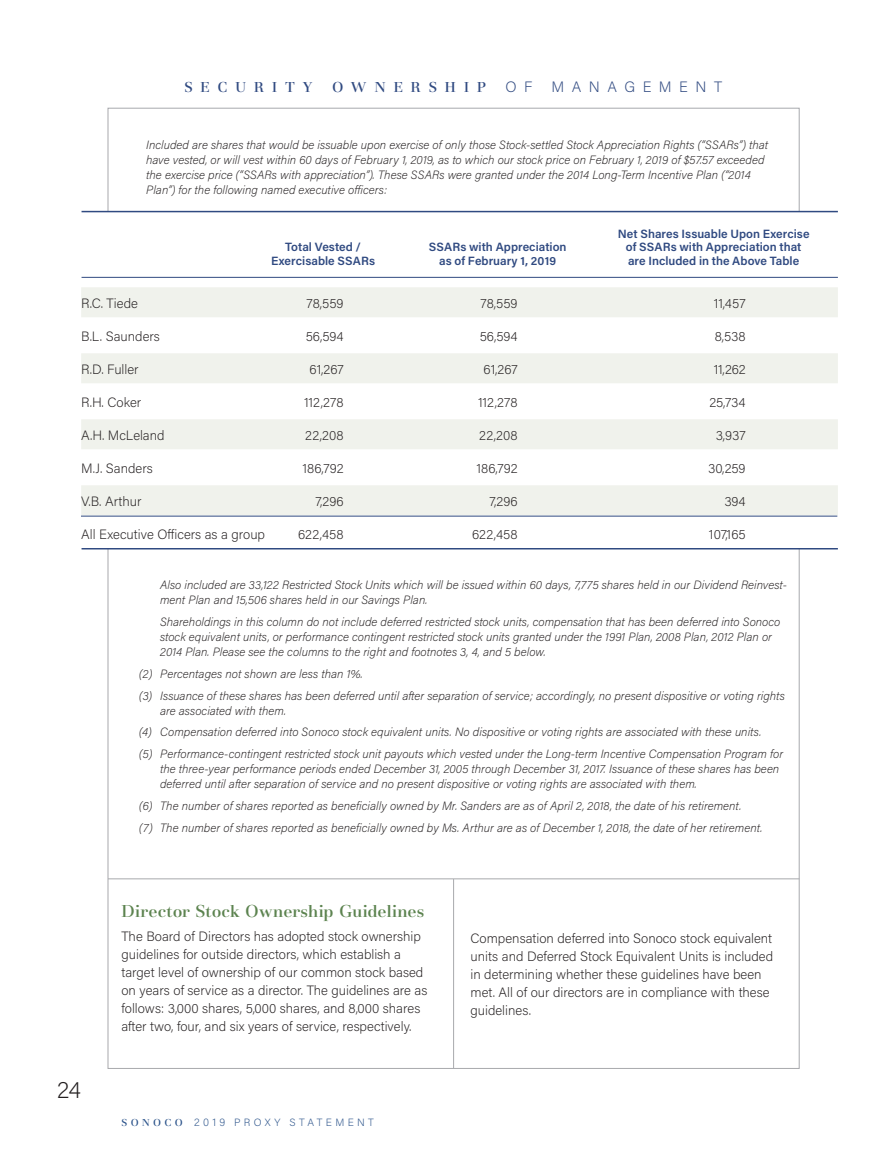
<style>
.page{position:relative;width:891px;height:1161px;background:#fff}
.page>*{position:absolute;margin:0;border:0;box-sizing:border-box;transform-origin:0 0}
.t1{font:200 24px "Acumin Pro";color:#231f20}
.PG_Body_Green_Header{font:500 18px "Basilia";letter-spacing:.005em;color:#5c834f}
.t2{font:500 15px "Basilia";letter-spacing:.54em;color:#304a81}
.t3{font:200 15px "Acumin Pro";letter-spacing:.505em;color:#304a81}
.Body_Copy{font:200 13.5px/18px "Acumin Pro";color:#231f20}
.t4{font:italic 200 12px/15px "Acumin Pro";color:#231f20}
.Chart_Headers{font:600 12px/13.5px "Acumin Pro";letter-spacing:.005em;color:#304a81;text-align:center}
.t5{font:200 10.5px "Acumin Pro";letter-spacing:.315em;color:#2c548b}
.s1{font-family:"Basilia";font-weight:500}
</style>
<div class="page">
<hr style="left:453px;top:879px;width:1px;height:189px;background:#a8a9ad">
<hr style="left:108px;top:879px;width:691px;height:1px;background:#a8a9ad">
<div style="left:81px;top:287px;width:757px;height:30px;background:#f0f2ec"></div>
<div style="left:81px;top:353px;width:757px;height:30px;background:#f0f2ec"></div>
<div style="left:81px;top:419px;width:757px;height:30px;background:#f0f2ec"></div>
<div style="left:81px;top:485px;width:757px;height:30px;background:#f0f2ec"></div>
<hr style="left:82px;top:277px;width:756px;height:1px;background:#304a81">
<hr style="left:82px;top:548px;width:756px;height:2px;background:#304a81">
<hr style="left:82px;top:211px;width:756px;height:1px;background:#304a81">
<hr style="left:81px;top:516px;width:756px;height:1px;background:#304a81">
<p class="t2" style="left:184px;top:78px;width:130px">SECURITY</p>
<p class="t2" style="left:332px;top:78px;width:155px">OWNERSHIP</p>
<p class="t3" style="left:506px;top:76px;width:28px">O F</p>
<p class="t3" style="left:551px;top:76px;width:172px">MANAGEMENT</p>
<p class="t4" style="left:146px;top:137px;width:623px">Included are shares that would be issuable upon exercise of only those Stock-settled Stock Appreciation Rights (“SSARs”) that have vested, or will vest within 60 days of February 1, 2019, as to which our stock price on February 1, 2019 of $57.57 exceeded the exercise price (“SSARs with appreciation”). These SSARs were granted under the 2014 Long-Term Incentive Plan (“2014<br>Plan”) for the following named executive officers:</p>
<p class="Chart_Headers" style="left:285px;top:240px;width:78px">Total Vested /</p>
<p class="Chart_Headers" style="left:271px;top:253px;width:105px">Exercisable SSARs</p>
<p class="Chart_Headers" style="left:429px;top:240px;width:139px">SSARs with Appreciation</p>
<p class="Chart_Headers" style="left:439px;top:253px;width:118px">as of February 1, 2019</p>
<p class="Chart_Headers" style="left:618px;top:226px;width:193px">Net Shares Issuable Upon Exercise of SSARs with Appreciation that are Included in the Above Table</p>
<p class="Body_Copy" style="left:81px;top:293px;width:58px">R.C. Tiede</p>
<p class="Body_Copy" style="left:307px;top:293px;width:39px">78,559</p>
<p class="Body_Copy" style="left:481px;top:293px;width:39px">78,559</p>
<p class="Body_Copy" style="left:714px;top:293px;width:33px">11,457</p>
<p class="Body_Copy" style="left:81px;top:326px;width:80px">B.L. Saunders</p>
<p class="Body_Copy" style="left:306px;top:326px;width:39px">56,594</p>
<p class="Body_Copy" style="left:480px;top:326px;width:39px">56,594</p>
<p class="Body_Copy" style="left:715px;top:326px;width:33px">8,538</p>
<p class="Body_Copy" style="left:81px;top:359px;width:59px">R.D. Fuller</p>
<p class="Body_Copy" style="left:309px;top:359px;width:36px">61,267</p>
<p class="Body_Copy" style="left:483px;top:359px;width:36px">61,267</p>
<p class="Body_Copy" style="left:714px;top:359px;width:33px">11,262</p>
<p class="Body_Copy" style="left:81px;top:392px;width:62px">R.H. Coker</p>
<p class="Body_Copy" style="left:304px;top:392px;width:41px">112,278</p>
<p class="Body_Copy" style="left:478px;top:392px;width:41px">112,278</p>
<p class="Body_Copy" style="left:709px;top:392px;width:38px">25,734</p>
<p class="Body_Copy" style="left:81px;top:425px;width:85px">A.H. McLeland</p>
<p class="Body_Copy" style="left:305px;top:425px;width:40px">22,208</p>
<p class="Body_Copy" style="left:479px;top:425px;width:40px">22,208</p>
<p class="Body_Copy" style="left:716px;top:425px;width:31px">3,937</p>
<p class="Body_Copy" style="left:81px;top:458px;width:73px">M.J. Sanders</p>
<p class="Body_Copy" style="left:303px;top:458px;width:43px">186,792</p>
<p class="Body_Copy" style="left:477px;top:458px;width:43px">186,792</p>
<p class="Body_Copy" style="left:708px;top:458px;width:39px">30,259</p>
<p class="Body_Copy" style="left:81px;top:491px;width:62px">V.B. Arthur</p>
<p class="Body_Copy" style="left:315px;top:491px;width:30px">7,296</p>
<p class="Body_Copy" style="left:489px;top:491px;width:30px">7,296</p>
<p class="Body_Copy" style="left:724px;top:491px;width:23px">394</p>
<p class="Body_Copy" style="left:81px;top:524px;width:185px">All Executive Officers as a group</p>
<p class="Body_Copy" style="left:298px;top:524px;width:47px">622,458</p>
<p class="Body_Copy" style="left:472px;top:524px;width:47px">622,458</p>
<p class="Body_Copy" style="left:709px;top:524px;width:38px">107,165</p>
<p class="t4" style="left:160px;top:577px;width:629px">Also included are 33,122 Restricted Stock Units which will be issued within 60 days, 7,775 shares held in our Dividend Reinvest&shy;ment Plan and 15,506 shares held in our Savings Plan.</p>
<p class="t4" style="left:160px;top:614px;width:622px">Shareholdings in this column do not include deferred restricted stock units, compensation that has been deferred into Sonoco stock equivalent units, or performance contingent restricted stock units granted under the 1991 Plan, 2008 Plan, 2012 Plan or<br>2014 Plan. Please see the columns to the right and footnotes 3, 4, and 5 below.</p>
<p class="t4" style="left:139px;top:666px;width:225px">(2) Percentages not shown are less than 1%.</p>
<p class="t4" style="left:160px;top:687px;width:626px;text-indent:-21px">(3) Issuance of these shares has been deferred until after separation of service; accordingly, no present dispositive or voting rights are associated with them.</p>
<p class="t4" style="left:139px;top:724px;width:624px">(4) Compensation deferred into Sonoco stock equivalent units. No dispositive or voting rights are associated with these units.</p>
<p class="t4" style="left:160px;top:746px;width:625px;text-indent:-21px">(5) Performance-contingent restricted stock unit payouts which vested under the Long-term Incentive Compensation Program for the three-year performance periods ended December 31, 2005 through December 31, 2017. Issuance of these shares has been deferred until after separation of service and no present dispositive or voting rights are associated with them.</p>
<p class="t4" style="left:139px;top:798px;width:604px">(6) The number of shares reported as beneficially owned by Mr. Sanders are as of April 2, 2018, the date of his retirement.</p>
<p class="t4" style="left:139px;top:819px;width:625px">(7) The number of shares reported as beneficially owned by Ms. Arthur are as of December 1, 2018, the date of her retirement.</p>
<h1 class="t1" style="left:57px;top:1073px;width:25px">24</h1>
<p class="PG_Body_Green_Header" style="left:122px;top:901px;width:304px">Director Stock Ownership Guidelines</p>
<p class="Body_Copy" style="left:122px;top:927px;width:307px">The Board of Directors has adopted stock ownership guidelines for outside directors, which establish a target level of ownership of our common stock based on years of service as a director. The guidelines are as follows: 3,000 shares, 5,000 shares, and 8,000 shares after two, four, and six years of service, respectively.</p>
<p class="Body_Copy" style="left:470px;top:929px;width:304px">Compensation deferred into Sonoco stock equivalent units and Deferred Stock Equivalent Units is included in determining whether these guidelines have been met. All of our directors are in compliance with these guidelines.</p>
<p class="t5" style="left:122px;top:1115px;width:254px"><span class="s1">SONOCO</span> 2019 PROXY STATEMENT</p>
</div>
